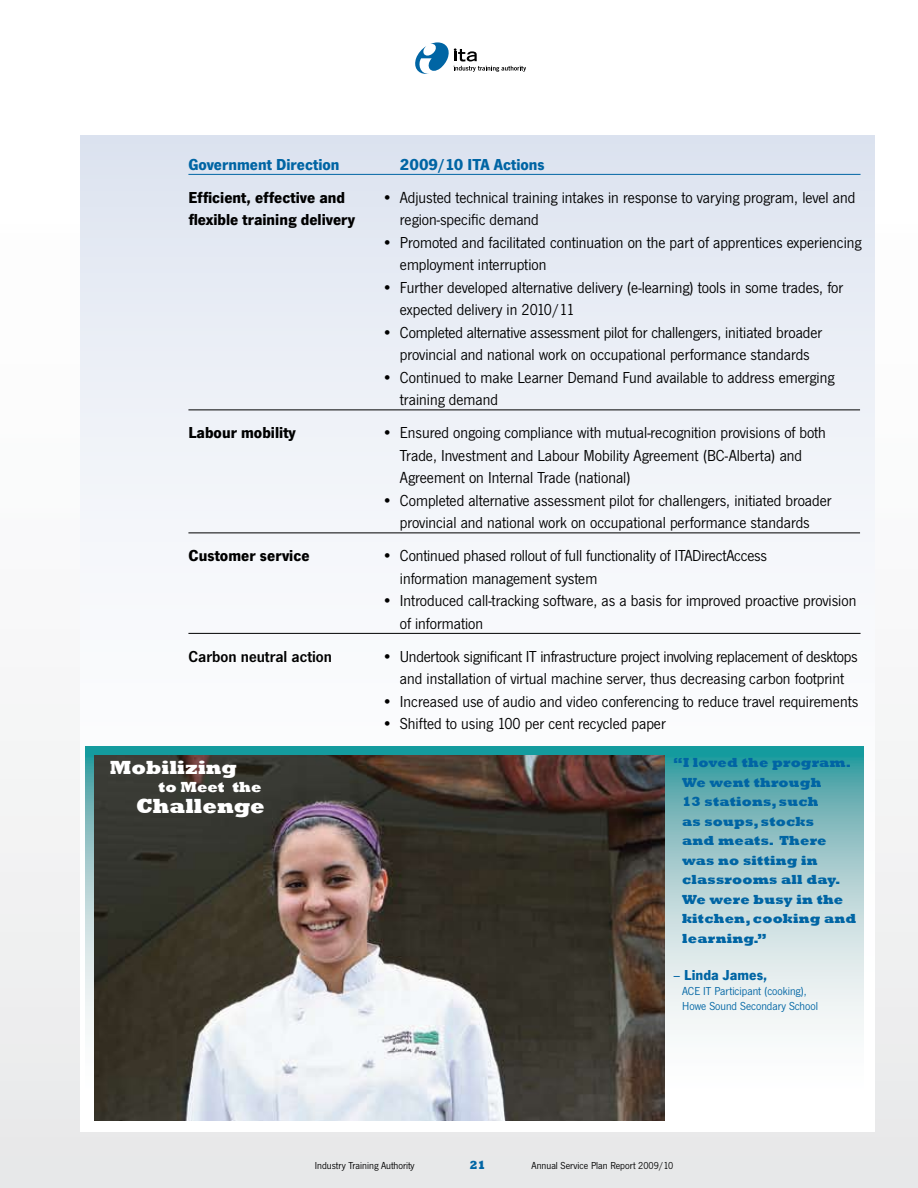
<style>
.page{position:relative;width:918px;height:1188px;background:#fff}
.page>*{position:absolute;margin:0;border:0;box-sizing:border-box;transform-origin:0 0}
.t1{font:800 21px "Rockwell";color:#fff}
.t2{font:800 19.5px "Rockwell";color:#fff}
.t3{font:16.5px/22.5px "News Gothic T";color:#000}
.t4{font:700 16.5px "News Gothic T";color:#000}
.t5{font:700 16.5px "News Gothic T";color:#0065a4}
.t6{font:600 16.5px "News Gothic T";color:#000}
.t7{font:700 15px "News Gothic T";color:#0065a4}
.t8{font:800 15px "Rockwell";color:#fff}
.t9{font:800 13.5px/19.5px "Rockwell";letter-spacing:.015em;color:#0065a4}
.t10{font:12px/15px "News Gothic T";color:#0065a4}
.t11{font:800 12px "Rockwell";color:#0065a4}
.t12{font:10.5px "News Gothic T";color:#000}
.s1{font-weight:400}
</style>
<div class="page">
<div style="left:0;top:0;width:918px;height:1188px;background:linear-gradient(to bottom,#fff,#eaebec)"></div>
<div style="left:80px;top:136px;width:794px;height:995px;background:linear-gradient(to bottom,#e3e8f2,#fff)"></div>
<svg style="left:86px;top:746px;width:778px;height:370px"></svg>
<img style="left:94px;top:755px;width:570px;height:365px">
<hr style="left:188px;top:174px;width:673px;height:1px;background:#0065a4">
<hr style="left:188px;top:410px;width:672px;height:1px;background:#000">
<hr style="left:188px;top:533px;width:672px;height:1px;background:#000">
<hr style="left:188px;top:633px;width:673px;height:1px;background:#000">
<svg style="left:413px;top:42px;width:113px;height:33px"></svg>
<p class="t5" style="left:188px;top:155px;width:153px">Government Direction</p>
<p class="t5" style="left:400px;top:155px;width:146px">2009/10 ITA Actions</p>
<p class="t4" style="left:188px;top:188px;width:158px">Efficient, effective and</p>
<p class="t3" style="left:382px;top:186px;width:475px">• Adjusted technical training intakes in response to varying program, level and</p>
<p class="t4" style="left:188px;top:210px;width:169px">flexible training delivery</p>
<p class="t3" style="left:400px;top:208px;width:140px">region-specific demand</p>
<p class="t3" style="left:400px;top:231px;width:463px;text-indent:-18px">• Promoted and facilitated continuation on the part of apprentices experiencing employment interruption</p>
<p class="t3" style="left:400px;top:276px;width:445px;text-indent:-18px">• Further developed alternative delivery (e-learning) tools in some trades, for expected delivery in 2010/11</p>
<p class="t3" style="left:382px;top:321px;width:442px;text-align:center">• Completed alternative assessment pilot for challengers, initiated broader provincial and national work on occupational performance standards</p>
<p class="t3" style="left:400px;top:366px;width:436px;text-indent:-18px">• Continued to make Learner Demand Fund available to address emerging training demand</p>
<p class="t4" style="left:188px;top:423px;width:109px">Labour mobility</p>
<p class="t3" style="left:400px;top:421px;width:427px;text-indent:-18px">• Ensured ongoing compliance with mutual-recognition provisions of both<br>Trade, Investment and Labour Mobility Agreement (BC-Alberta) and<br>Agreement on Internal Trade (national)</p>
<p class="t3" style="left:382px;top:489px;width:451px;text-align:center">• Completed alternative assessment pilot for challengers, initiated broader provincial and national work on occupational performance standards</p>
<p class="t4" style="left:188px;top:546px;width:123px">Customer service</p>
<p class="t3" style="left:400px;top:544px;width:369px;text-indent:-18px">• Continued phased rollout of full functionality of ITADirectAccess information management system</p>
<p class="t3" style="left:400px;top:589px;width:458px;text-indent:-18px">• Introduced call-tracking software, as a basis for improved proactive provision of information</p>
<p class="t6" style="left:188px;top:647px;width:145px">Carbon neutral action</p>
<p class="t3" style="left:382px;top:645px;width:477px;text-align:center">• Undertook significant IT infrastructure project involving replacement of desktops and installation of virtual machine server, thus decreasing carbon footprint</p>
<p class="t3" style="left:382px;top:690px;width:478px">• Increased use of audio and video conferencing to reduce travel requirements</p>
<p class="t3" style="left:382px;top:712px;width:285px">• Shifted to using 100 per cent recycled paper</p>
<p class="t2" style="left:110px;top:757px;width:129px">Mobilizing</p>
<p class="t8" style="left:159px;top:779px;width:104px">to Meet the</p>
<p class="t1" style="left:136px;top:794px;width:130px">Challenge</p>
<p class="t9" style="left:682px;top:753px;width:176px;text-indent:-9px">“I loved the program.<br>We went through<br>13 stations, such<br>as soups, stocks<br>and meats. There was no sitting in classrooms all day.<br>We were busy in the kitchen, cooking and learning.”</p>
<p class="t7" style="left:673px;top:966px;width:96px"><span class="s1">–</span> Linda James,</p>
<p class="t10" style="left:682px;top:983px;width:137px">ACE IT Participant (cooking),<br>Howe Sound Secondary School</p>
<p class="t12" style="left:315px;top:1160px;width:101px">Industry Training Authority</p>
<p class="t11" style="left:469px;top:1158px;width:18px">21</p>
<p class="t12" style="left:532px;top:1160px;width:143px">Annual Service Plan Report 2009/10</p>
</div>
